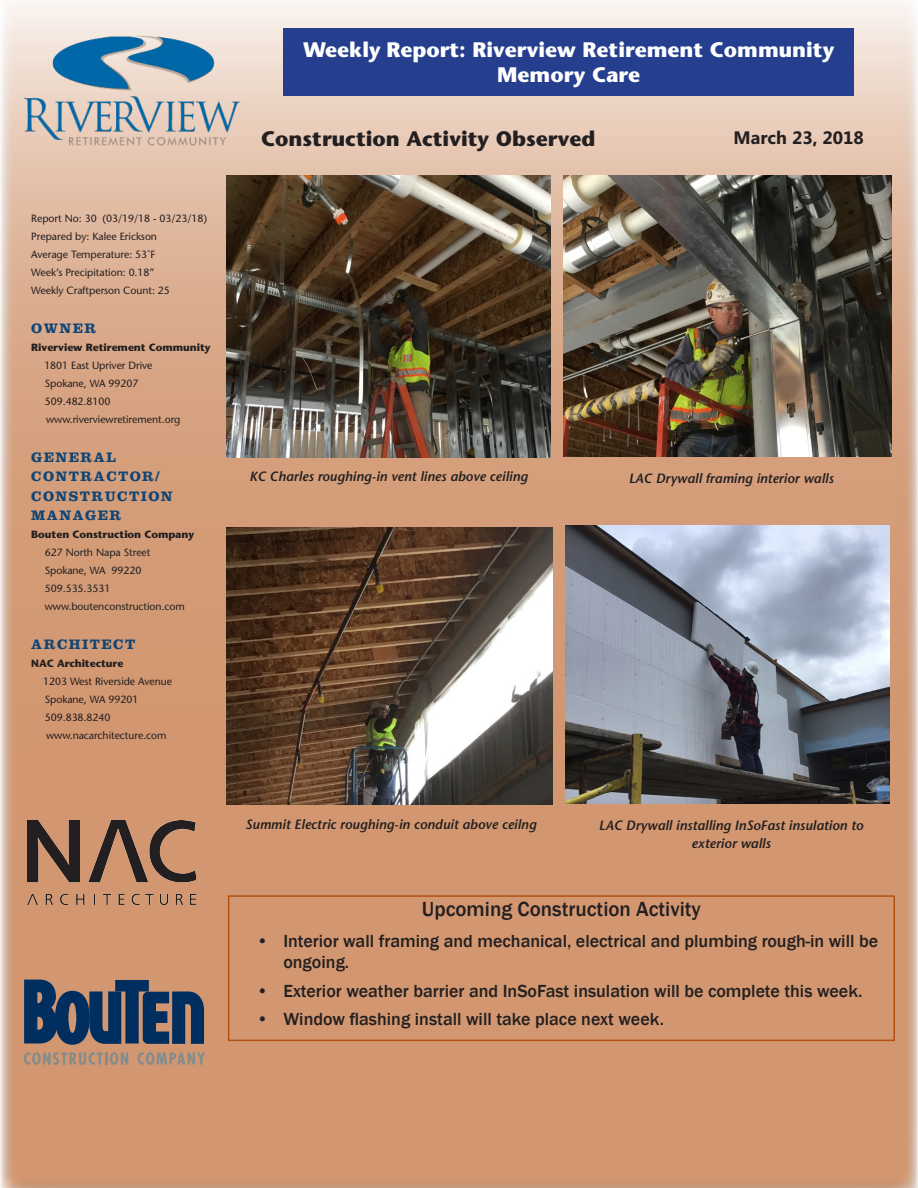
<style>
.page{position:relative;width:918px;height:1188px;background:#fff}
.page>*{position:absolute;margin:0;border:0;box-sizing:border-box;transform-origin:0 0}
.t1{font:700 21px "Stone Sans Std";color:#fff}
.t2{font:700 21px "Stone Sans Std";color:#231f20}
.t3{font:500 21px "Franklin Gothic";color:#231f20}
.t4{font:500 18px/21.6px "Franklin Gothic";color:#231f20}
.t5{font:700 18px "Microsoft Phags Pa";color:#231f20}
.Body_Copy_Sub_Head{font:700 14.25px/19.5px "Clarendon LT Std";letter-spacing:.1em;color:#104575}
.Reference_List{font:700 14.25px "Clarendon LT Std";letter-spacing:.1em;color:#104575}
.t6{font:italic 600 13.5px "Stone Sans Std";color:#231f20}
.Reference_List-2{font:500 10.5px/18px "Stone Sans Std";letter-spacing:-.005em;color:#231f20}
.Reference_List-3{font:700 10.5px "Stone Sans Std";letter-spacing:-.005em;color:#231f20}
.Body_Copy_Sub_Head-2{font:700 10.5px "Stone Sans Std";letter-spacing:-.005em;color:#231f20}
</style>
<div class="page">
<div style="left:0;top:0;width:918px;height:1188px;background:#231f20;opacity:.5"></div>
<div style="left:284px;top:28px;width:570px;height:68px;background:#253f8e"></div>
<img style="left:564px;top:176px;width:328px;height:281px">
<img style="left:227px;top:527px;width:326px;height:277px">
<img style="left:227px;top:176px;width:324px;height:282px">
<img style="left:566px;top:525px;width:324px;height:279px">
<img style="left:27px;top:821px;width:169px;height:83px">
<svg style="left:24px;top:1052px;width:104px;height:13px"></svg>
<svg style="left:137px;top:1052px;width:68px;height:13px"></svg>
<svg style="left:24px;top:980px;width:180px;height:65px;background:#3f4d63"></svg>
<img style="left:11px;top:30px;width:242px;height:132px">
<div style="left:228px;top:895px;width:667px;height:146px;border:2px solid #b45212"></div>
<p class="Reference_List-2" style="left:31px;top:209px;width:177px">Report No: 30 (03/19/18 - 03/23/18)</p>
<p class="Reference_List-2" style="left:31px;top:227px;width:127px">Prepared by: Kalee Erickson</p>
<p class="Reference_List-2" style="left:31px;top:245px;width:126px">Average Temperature: 53˚F</p>
<p class="Reference_List-2" style="left:31px;top:263px;width:125px">Week’s Precipitation: 0.18”</p>
<p class="Reference_List-2" style="left:31px;top:281px;width:140px">Weekly Craftperson Count: 25</p>
<p class="Body_Copy_Sub_Head" style="left:31px;top:318px;width:67px">OWNER</p>
<p class="Reference_List-3" style="left:31px;top:341px;width:181px">Riverview Retirement Community</p>
<p class="Reference_List-2" style="left:44px;top:356px;width:110px">1801 East Upriver Drive</p>
<p class="Reference_List-2" style="left:45px;top:374px;width:95px">Spokane, WA 99207</p>
<p class="Reference_List-2" style="left:45px;top:392px;width:67px">509.482.8100</p>
<p class="Reference_List-2" style="left:46px;top:410px;width:136px">www.riverviewretirement.org</p>
<p class="Body_Copy_Sub_Head" style="left:31px;top:447px;width:143px">GENERAL<br>CONTRACTOR/<br>CONSTRUCTION<br>MANAGER</p>
<p class="Body_Copy_Sub_Head-2" style="left:31px;top:528px;width:164px">Bouten Construction Company</p>
<p class="Reference_List-2" style="left:45px;top:544px;width:107px">627 North Napa Street</p>
<p class="Reference_List-2" style="left:45px;top:562px;width:98px">Spokane, WA 99220</p>
<p class="Reference_List-2" style="left:45px;top:580px;width:67px">509.535.3531</p>
<p class="Reference_List-2" style="left:45px;top:598px;width:142px">www.boutenconstruction.com</p>
<p class="Reference_List" style="left:31px;top:636px;width:105px">ARCHITECT</p>
<p class="Reference_List-3" style="left:31px;top:657px;width:94px">NAC Architecture</p>
<p class="Reference_List-2" style="left:43px;top:673px;width:130px">1203 West Riverside Avenue<br>Spokane, WA 99201</p>
<p class="Reference_List-2" style="left:45px;top:709px;width:67px">509.838.8240</p>
<p class="Reference_List-2" style="left:46px;top:727px;width:122px">www.nacarchitecture.com</p>
<p class="t1" style="left:303px;top:37px;width:533px">Weekly Report: Riverview Retirement Community</p>
<p class="t1" style="left:497px;top:62px;width:144px">Memory Care</p>
<p class="t2" style="left:261px;top:126px;width:336px">Construction Activity Observed</p>
<p class="t5" style="left:734px;top:124px;width:132px">March 23, 2018</p>
<p class="t6" style="left:250px;top:468px;width:280px">KC Charles roughing-in vent lines above ceiling</p>
<p class="t6" style="left:629px;top:470px;width:206px">LAC Drywall framing interior walls</p>
<p class="t6" style="left:245px;top:816px;width:292px">Summit Electric roughing-in conduit above ceilng</p>
<p class="t6" style="left:599px;top:817px;width:266px">LAC Drywall installing InSoFast insulation to</p>
<p class="t6" style="left:692px;top:835px;width:80px">exterior walls</p>
<p class="t3" style="left:422px;top:896px;width:280px">Upcoming Construction Activity</p>
<p class="t4" style="left:283px;top:930px;width:596px;text-indent:-27px">• Interior wall framing and mechanical, electrical and plumbing rough-in will be ongoing.</p>
<p class="t4" style="left:256px;top:980px;width:608px">• Exterior weather barrier and InSoFast insulation will be complete this week.</p>
<p class="t4" style="left:256px;top:1008px;width:409px">• Window flashing install will take place next week.</p>
</div>
